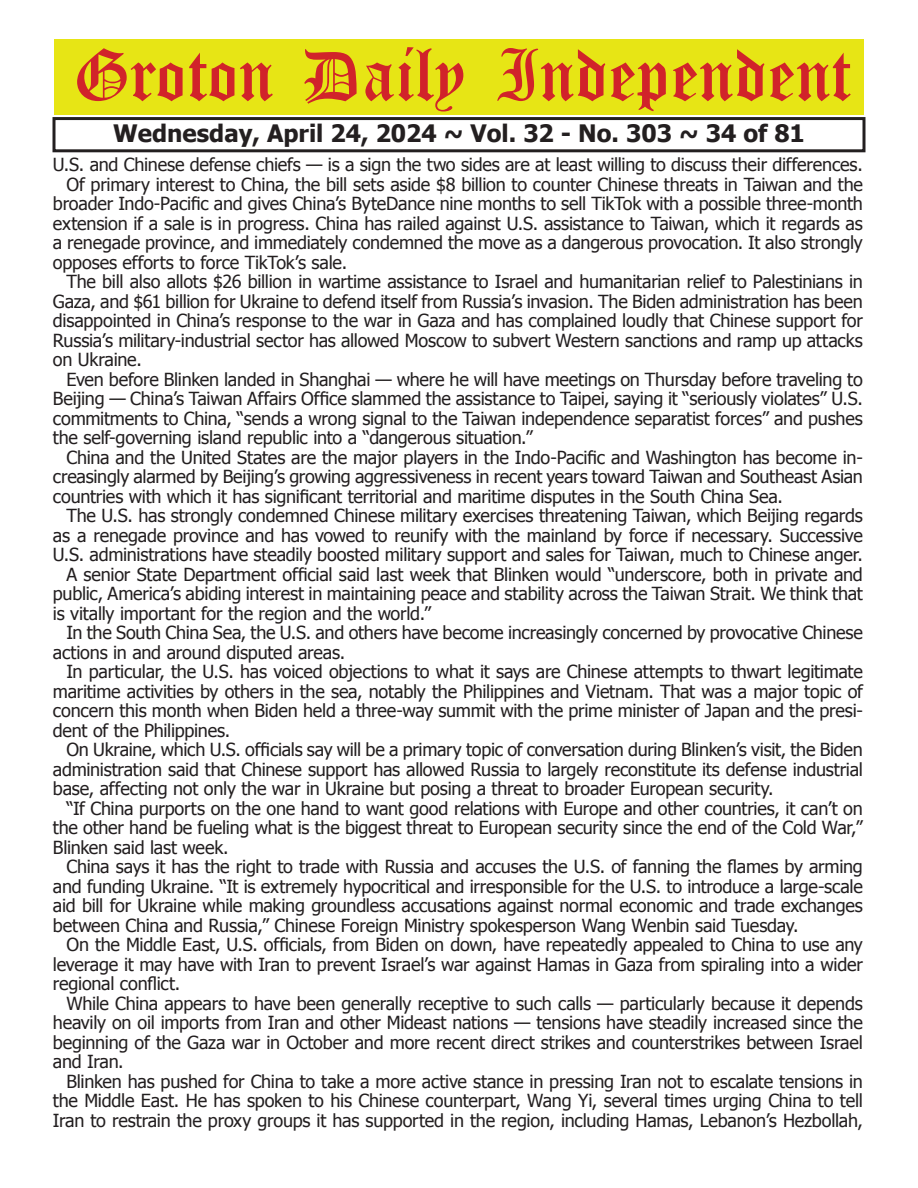
<style>
.page{position:relative;width:918px;height:1188px;background:#fff}
.page>*{position:absolute;margin:0;border:0;box-sizing:border-box;transform-origin:0 0}
.t1{font:54px "Old English Five";color:#d1232a}
.t2{font:700 24px "Tahoma";color:#231f20}
.t3{font:18px "Tahoma";letter-spacing:-.015em;color:#231f20}
</style>
<div class="page">
<div style="left:52px;top:117px;width:814px;height:35px;border:3px solid #231f20"></div>
<div style="left:54px;top:40px;width:810px;height:75px;background:#e7e515"></div>
<h1 class="t1" style="left:73px;top:50px;width:779px">Groton Daily Independent</h1>
<h2 class="t2" style="left:113px;top:116px;width:693px">Wednesday, April 24, 2024 ~ Vol. 32 - No. 303 ~ 34 of 81</h2>
<p class="t3" style="left:53px;top:153px;width:811px">U.S. and Chinese defense chiefs — is a sign the two sides are at least willing to discuss their differences.</p>
<p class="t3" style="left:66px;top:172px;width:798px">Of primary interest to China, the bill sets aside $8 billion to counter Chinese threats in Taiwan and the</p>
<p class="t3" style="left:53px;top:192px;width:812px">broader Indo-Pacific and gives China’s ByteDance nine months to sell TikTok with a possible three-month</p>
<p class="t3" style="left:53px;top:211px;width:811px">extension if a sale is in progress. China has railed against U.S. assistance to Taiwan, which it regards as</p>
<p class="t3" style="left:53px;top:231px;width:812px">a renegade province, and immediately condemned the move as a dangerous provocation. It also strongly</p>
<p class="t3" style="left:53px;top:250px;width:296px">opposes efforts to force TikTok’s sale.</p>
<p class="t3" style="left:66px;top:270px;width:798px">The bill also allots $26 billion in wartime assistance to Israel and humanitarian relief to Palestinians in</p>
<p class="t3" style="left:53px;top:289px;width:812px">Gaza, and $61 billion for Ukraine to defend itself from Russia’s invasion. The Biden administration has been</p>
<p class="t3" style="left:53px;top:309px;width:811px">disappointed in China’s response to the war in Gaza and has complained loudly that Chinese support for</p>
<p class="t3" style="left:53px;top:328px;width:812px">Russia’s military-industrial sector has allowed Moscow to subvert Western sanctions and ramp up attacks</p>
<p class="t3" style="left:53px;top:348px;width:90px">on Ukraine.</p>
<p class="t3" style="left:66px;top:367px;width:798px">Even before Blinken landed in Shanghai — where he will have meetings on Thursday before traveling to</p>
<p class="t3" style="left:53px;top:387px;width:811px">Beijing — China’s Taiwan Affairs Office slammed the assistance to Taipei, saying it “seriously violates” U.S.</p>
<p class="t3" style="left:53px;top:406px;width:812px">commitments to China, “sends a wrong signal to the Taiwan independence separatist forces” and pushes</p>
<p class="t3" style="left:53px;top:426px;width:481px">the self-governing island republic into a “dangerous situation.”</p>
<p class="t3" style="left:66px;top:445px;width:798px">China and the United States are the major players in the Indo-Pacific and Washington has become in-</p>
<p class="t3" style="left:53px;top:465px;width:812px">creasingly alarmed by Beijing’s growing aggressiveness in recent years toward Taiwan and Southeast Asian</p>
<p class="t3" style="left:53px;top:484px;width:732px">countries with which it has significant territorial and maritime disputes in the South China Sea.</p>
<p class="t3" style="left:66px;top:504px;width:798px">The U.S. has strongly condemned Chinese military exercises threatening Taiwan, which Beijing regards</p>
<p class="t3" style="left:53px;top:523px;width:811px">as a renegade province and has vowed to reunify with the mainland by force if necessary. Successive</p>
<p class="t3" style="left:53px;top:543px;width:812px">U.S. administrations have steadily boosted military support and sales for Taiwan, much to Chinese anger.</p>
<p class="t3" style="left:66px;top:562px;width:798px">A senior State Department official said last week that Blinken would “underscore, both in private and</p>
<p class="t3" style="left:53px;top:582px;width:811px">public, America’s abiding interest in maintaining peace and stability across the Taiwan Strait. We think that</p>
<p class="t3" style="left:53px;top:601px;width:380px">is vitally important for the region and the world.”</p>
<p class="t3" style="left:66px;top:621px;width:798px">In the South China Sea, the U.S. and others have become increasingly concerned by provocative Chinese</p>
<p class="t3" style="left:53px;top:640px;width:294px">actions in and around disputed areas.</p>
<p class="t3" style="left:66px;top:660px;width:798px">In particular, the U.S. has voiced objections to what it says are Chinese attempts to thwart legitimate</p>
<p class="t3" style="left:53px;top:679px;width:811px">maritime activities by others in the sea, notably the Philippines and Vietnam. That was a major topic of</p>
<p class="t3" style="left:53px;top:699px;width:812px">concern this month when Biden held a three-way summit with the prime minister of Japan and the presi-</p>
<p class="t3" style="left:53px;top:718px;width:179px">dent of the Philippines.</p>
<p class="t3" style="left:66px;top:738px;width:798px">On Ukraine, which U.S. officials say will be a primary topic of conversation during Blinken’s visit, the Biden</p>
<p class="t3" style="left:53px;top:757px;width:811px">administration said that Chinese support has allowed Russia to largely reconstitute its defense industrial</p>
<p class="t3" style="left:53px;top:777px;width:722px">base, affecting not only the war in Ukraine but posing a threat to broader European security.</p>
<p class="t3" style="left:66px;top:796px;width:798px">“If China purports on the one hand to want good relations with Europe and other countries, it can’t on</p>
<p class="t3" style="left:53px;top:816px;width:811px">the other hand be fueling what is the biggest threat to European security since the end of the Cold War,”</p>
<p class="t3" style="left:53px;top:835px;width:177px">Blinken said last week.</p>
<p class="t3" style="left:66px;top:855px;width:798px">China says it has the right to trade with Russia and accuses the U.S. of fanning the flames by arming</p>
<p class="t3" style="left:53px;top:874px;width:812px">and funding Ukraine. “It is extremely hypocritical and irresponsible for the U.S. to introduce a large-scale</p>
<p class="t3" style="left:53px;top:894px;width:811px">aid bill for Ukraine while making groundless accusations against normal economic and trade exchanges</p>
<p class="t3" style="left:53px;top:913px;width:747px">between China and Russia,” Chinese Foreign Ministry spokesperson Wang Wenbin said Tuesday.</p>
<p class="t3" style="left:66px;top:933px;width:798px">On the Middle East, U.S. officials, from Biden on down, have repeatedly appealed to China to use any</p>
<p class="t3" style="left:53px;top:952px;width:811px">leverage it may have with Iran to prevent Israel’s war against Hamas in Gaza from spiraling into a wider</p>
<p class="t3" style="left:53px;top:972px;width:129px">regional conflict.</p>
<p class="t3" style="left:66px;top:991px;width:798px">While China appears to have been generally receptive to such calls — particularly because it depends</p>
<p class="t3" style="left:53px;top:1011px;width:811px">heavily on oil imports from Iran and other Mideast nations — tensions have steadily increased since the</p>
<p class="t3" style="left:53px;top:1030px;width:812px">beginning of the Gaza war in October and more recent direct strikes and counterstrikes between Israel</p>
<p class="t3" style="left:53px;top:1050px;width:72px">and Iran.</p>
<p class="t3" style="left:66px;top:1069px;width:798px">Blinken has pushed for China to take a more active stance in pressing Iran not to escalate tensions in</p>
<p class="t3" style="left:53px;top:1089px;width:811px">the Middle East. He has spoken to his Chinese counterpart, Wang Yi, several times urging China to tell</p>
<p class="t3" style="left:53px;top:1108px;width:812px">Iran to restrain the proxy groups it has supported in the region, including Hamas, Lebanon’s Hezbollah,</p>
</div>
